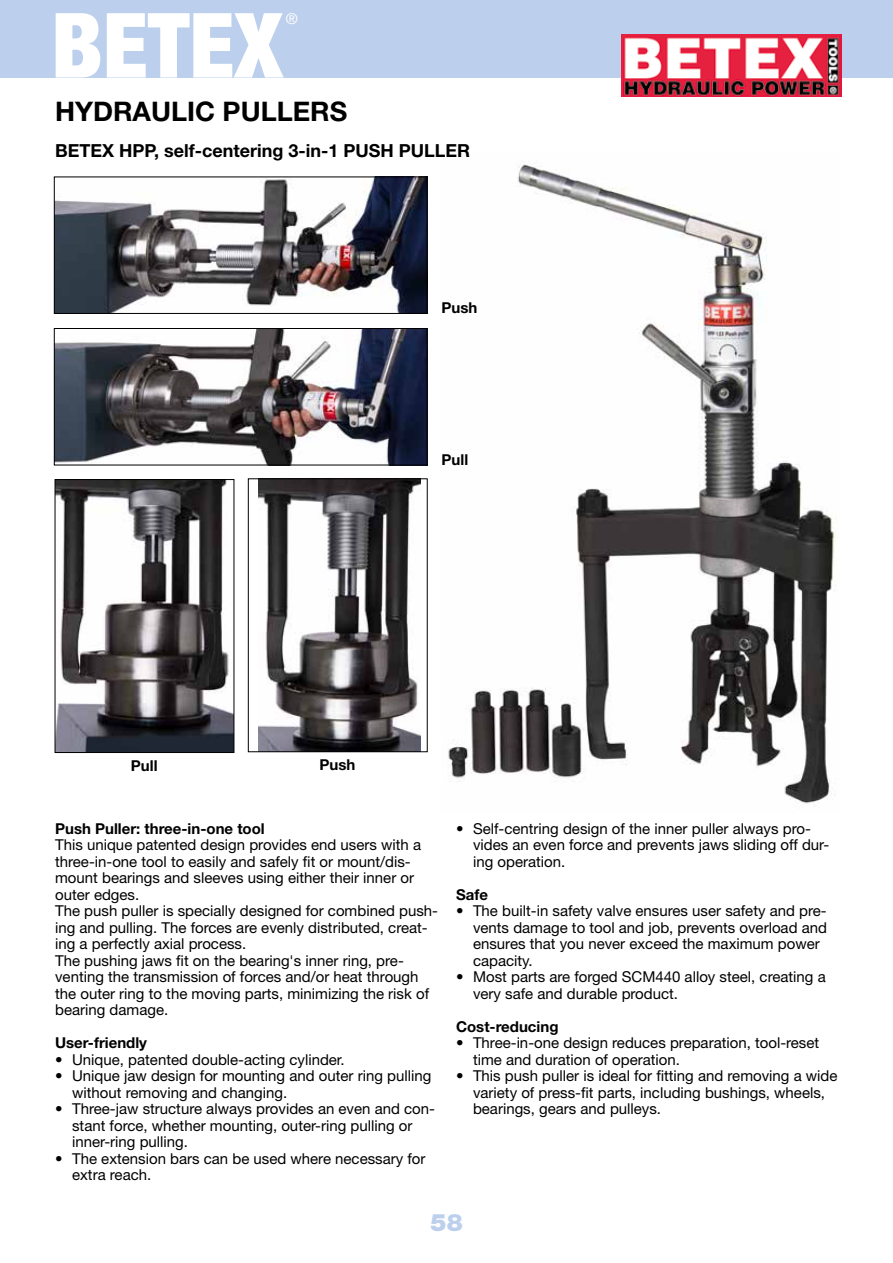
<style>
.page{position:relative;width:893px;height:1263px;background:#fff}
.page>*{position:absolute;margin:0;border:0;box-sizing:border-box;transform-origin:0 0}
.t1{font:900 condensed 90px "Helvetica Neue";color:#fff}
.t2{font:700 27px "Helvetica Neue LT Std";color:#000}
.t3{font:900 24px "Helvetica Neue LT Std";color:#bcd0ed}
.t4{font:700 18px "Helvetica Neue LT Std";color:#000}
.t5{font:15px/16.5px "Helvetica Neue LT Std";color:#000}
.t6{font:700 15px "Helvetica Neue LT Std";color:#000}
.t7{font:15px "Helvetica Neue LT Std";color:#fff}
</style>
<div class="page">
<div style="left:0;top:0;width:893px;height:77px;background:#bcd0ed"></div>
<img style="left:621px;top:35px;width:220px;height:61px">
<img style="left:56px;top:330px;width:369px;height:133px">
<div style="left:54px;top:328px;width:373px;height:137px;border:1px solid #000"></div>
<img style="left:56px;top:179px;width:369px;height:133px">
<div style="left:54px;top:177px;width:373px;height:137px;border:1px solid #000"></div>
<img style="left:448px;top:164px;width:389px;height:640px">
<img style="left:57px;top:481px;width:175px;height:270px">
<div style="left:55px;top:479px;width:179px;height:274px;border:1px solid #000"></div>
<img style="left:259px;top:480px;width:162px;height:270px">
<div style="left:248px;top:478px;width:180px;height:274px;border:1px solid #000"></div>
<h1 class="t1" style="left:51px;top:-29px;width:233px">BETEX</h1>
<p class="t7" style="left:286px;top:10px;width:13px">®</p>
<h2 class="t2" style="left:55px;top:95px;width:294px">HYDRAULIC PULLERS</h2>
<p class="t4" style="left:55px;top:140px;width:417px">BETEX HPP, self-centering 3-in-1 PUSH PULLER</p>
<p class="t6" style="left:442px;top:298px;width:37px">Push</p>
<p class="t6" style="left:131px;top:756px;width:28px">Pull</p>
<p class="t6" style="left:442px;top:450px;width:28px">Pull</p>
<p class="t6" style="left:320px;top:755px;width:37px">Push</p>
<p class="t6" style="left:55px;top:819px;width:211px">Push Puller: three-in-one tool</p>
<p class="t5" style="left:55px;top:837px;width:384px">This unique patented design provides end users with a three-in-one tool to easily and safely fit or mount/dis&shy;mount bearings and sleeves using either their inner or outer edges.<br>The push puller is specially designed for combined push&shy;ing and pulling. The forces are evenly distributed, creat&shy;ing a perfectly axial process.<br>The pushing jaws fit on the bearing's inner ring, pre&shy;venting the transmission of forces and/or heat through the outer ring to the moving parts, minimizing the risk of bearing damage.</p>
<p class="t6" style="left:55px;top:1034px;width:93px">User-friendly</p>
<p class="t5" style="left:55px;top:1051px;width:291px">• Unique, patented double-acting cylinder.</p>
<p class="t5" style="left:72px;top:1068px;width:361px;text-indent:-17px">• Unique jaw design for mounting and outer ring pulling without removing and changing.</p>
<p class="t5" style="left:72px;top:1101px;width:364px;text-indent:-17px">• Three-jaw structure always provides an even and con&shy;stant force, whether mounting, outer-ring pulling or inner-ring pulling.</p>
<p class="t5" style="left:72px;top:1150px;width:355px;text-indent:-17px">• The extension bars can be used where necessary for extra reach.</p>
<p class="t5" style="left:473px;top:820px;width:358px;text-indent:-17px">• Self-centring design of the inner puller always pro&shy;vides an even force and prevents jaws sliding off dur&shy;ing operation.</p>
<p class="t6" style="left:456px;top:885px;width:33px">Safe</p>
<p class="t5" style="left:473px;top:903px;width:355px;text-indent:-17px">• The built-in safety valve ensures user safety and pre&shy;vents damage to tool and job, prevents overload and ensures that you never exceed the maximum power capacity.</p>
<p class="t5" style="left:473px;top:969px;width:354px;text-indent:-17px">• Most parts are forged SCM440 alloy steel, creating a very safe and durable product.</p>
<p class="t6" style="left:456px;top:1017px;width:104px">Cost-reducing</p>
<p class="t5" style="left:473px;top:1035px;width:348px;text-indent:-17px">• Three-in-one design reduces preparation, tool-reset time and duration of operation.</p>
<p class="t5" style="left:473px;top:1068px;width:366px;text-indent:-17px">• This push puller is ideal for fitting and removing a wide variety of press-fit parts, including bushings, wheels, bearings, gears and pulleys.</p>
<h3 class="t3" style="left:431px;top:1208px;width:34px">58</h3>
</div>
